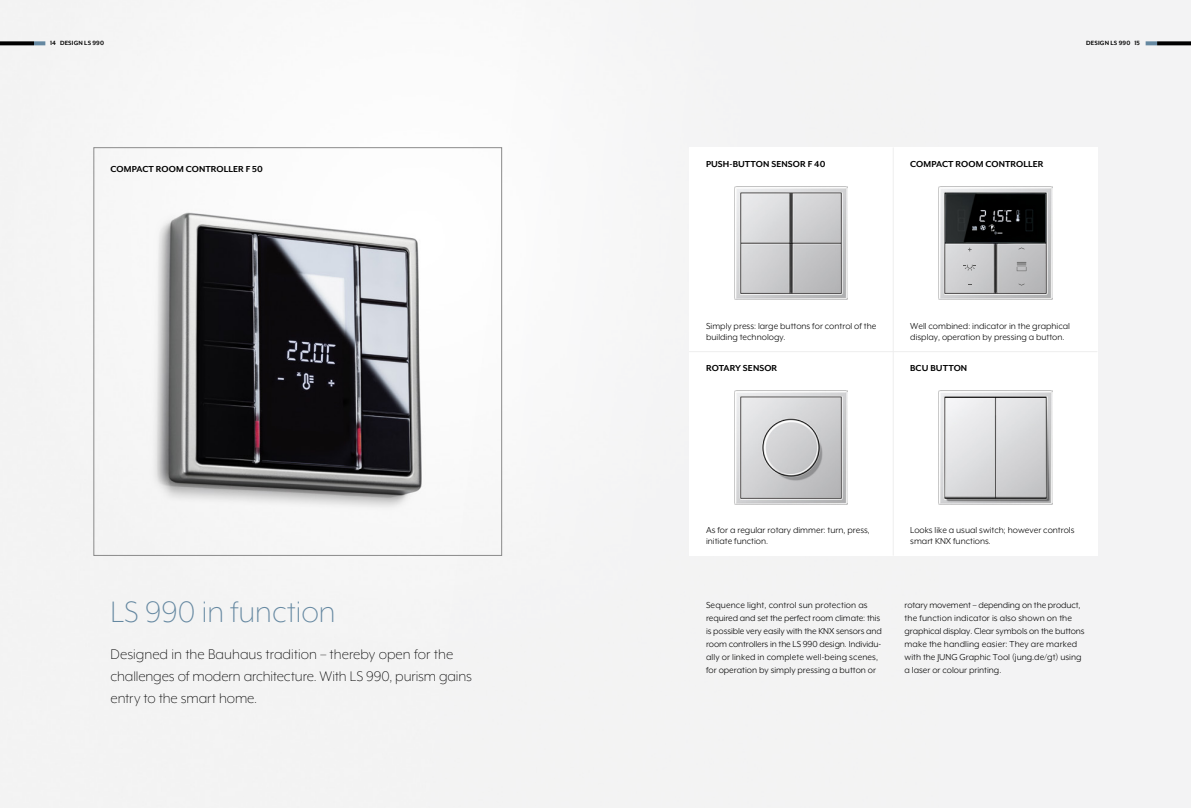
<style>
.page{position:relative;width:1191px;height:808px;background:#f3f3f4}
.page>*{position:absolute;margin:0;border:0;box-sizing:border-box;transform-origin:0 0}
.t1{font:300 34px "Mr Eaves XL Mod OT";color:#6588a1}
.t2{font:300 16px/22px "Mr Eaves XL Mod OT";letter-spacing:-.005em;color:#000}
.t3{font:10px/13px "Mr Eaves XL Mod OT";color:#000}
.t4{font:700 10px "Mr Eaves XL Mod OT";letter-spacing:.005em;color:#000}
.t5{font:700 7px "Mr Eaves XL Mod OT";letter-spacing:.02em;color:#000}
</style>
<div class="page">
<img style="left:0;top:41px;width:503px;height:515px">
<div style="left:689px;top:147px;width:408px;height:409px;background:#fff"></div>
<hr style="left:893px;top:147px;width:1px;height:409px;background:#eee">
<hr style="left:689px;top:351px;width:408px;height:1px;background:#eee">
<img style="left:734px;top:186px;width:113px;height:113px">
<img style="left:939px;top:186px;width:113px;height:113px">
<img style="left:939px;top:391px;width:113px;height:113px">
<img style="left:734px;top:391px;width:113px;height:113px">
<svg style="left:963px;top:265px;width:13px;height:6px"></svg>
<svg style="left:1016px;top:262px;width:10px;height:9px"></svg>
<svg style="left:1018px;top:247px;width:6px;height:3px"></svg>
<svg style="left:1018px;top:284px;width:6px;height:2px"></svg>
<svg style="left:1145px;top:41px;width:12px;height:4px"></svg>
<svg style="left:34px;top:41px;width:11px;height:4px"></svg>
<svg style="left:1157px;top:41px;width:34px;height:4px"></svg>
<svg style="left:0;top:41px;width:34px;height:4px"></svg>
<p class="t5" style="left:50px;top:40px;width:55px">14 DESIGN LS 990</p>
<p class="t5" style="left:1086px;top:40px;width:55px">DESIGN LS 990 15</p>
<p class="t4" style="left:111px;top:164px;width:154px">COMPACT ROOM CONTROLLER F 50</p>
<h1 class="t1" style="left:111px;top:595px;width:226px">LS 990 in function</h1>
<h2 class="t2" style="left:111px;top:643px;width:363px">Designed in the Bauhaus tradition – thereby open for the challenges of modern architecture. With LS 990, purism gains entry to the smart home.</h2>
<p class="t4" style="left:706px;top:159px;width:121px">PUSH-BUTTON SENSOR F 40</p>
<p class="t4" style="left:910px;top:159px;width:135px">COMPACT ROOM CONTROLLER</p>
<p class="t3" style="left:706px;top:320px;width:172px;line-height:11.5px">Simply press: large buttons for control of the building technology.</p>
<p class="t3" style="left:910px;top:320px;width:161px;line-height:11.5px">Well combined: indicator in the graphical display, operation by pressing a button.</p>
<p class="t4" style="left:706px;top:363px;width:73px">ROTARY SENSOR</p>
<p class="t4" style="left:910px;top:363px;width:59px">BCU BUTTON</p>
<p class="t3" style="left:706px;top:524px;width:165px;line-height:11.5px">As for a regular rotary dimmer: turn, press, initiate function.</p>
<p class="t3" style="left:910px;top:524px;width:166px;line-height:11.5px">Looks like a usual switch; however controls smart KNX functions.</p>
<p class="t3" style="left:706px;top:598px;width:177px">Sequence light, control sun protection as required and set the perfect room climate: this is possible very easily with the KNX sensors and room controllers in the LS 990 design. Individu&shy;ally or linked in complete well-being scenes, for operation by simply pressing a button or</p>
<p class="t3" style="left:904px;top:598px;width:182px">rotary movement – depending on the product, the function indicator is also shown on the graphical display. Clear symbols on the buttons make the handling easier: They are marked with the JUNG Graphic Tool (jung.de/gt) using a laser or colour printing.</p>
</div>
